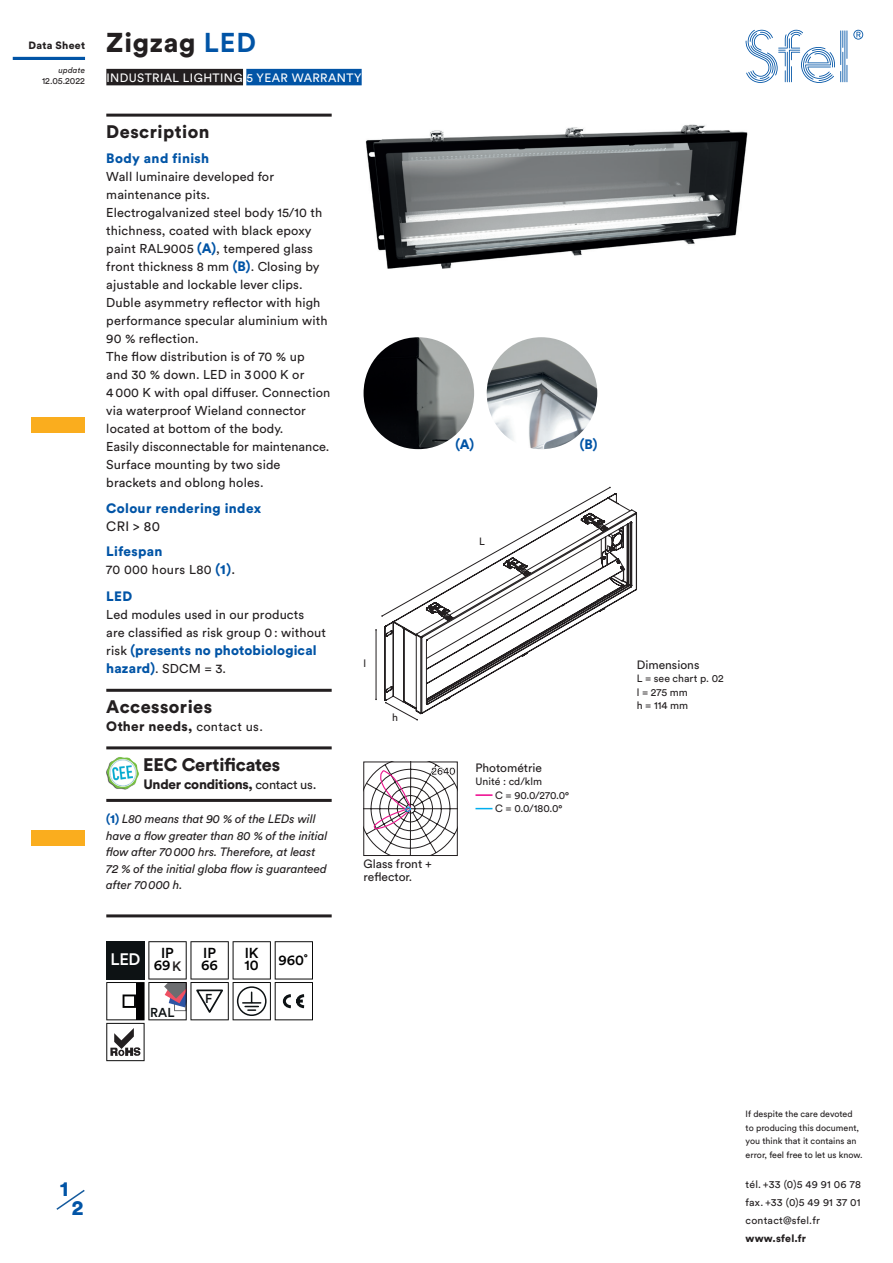
<style>
.page{position:relative;width:893px;height:1263px;background:#fff}
.page>*{position:absolute;margin:0;border:0;box-sizing:border-box;transform-origin:0 0}
.t1{font:900 27px "Circular Std";letter-spacing:.025em;color:#231f20}
.t2{font:900 21px "Circular Std";color:#0154a6}
.t3{font:900 18px "Circular Std";letter-spacing:.025em;color:#231f20}
.t4{font:900 18px "Circular Std";letter-spacing:-.01em;color:#231f20}
.t5{font:500 16.5px "Circular Std";color:#fff}
.t6{font:500 14.4px/12.5px "Circular Std";color:#000001}
.t7{font:900 13.5px "Circular Std";letter-spacing:.025em;color:#0154a6}
.t8{font:900 13.5px "Circular Std";letter-spacing:-.02em;color:#231f20}
.t9{font:900 13.5px "Circular Std";letter-spacing:.025em;color:#231f20}
.t10{font:13.5px "Circular Std";color:#231f20}
.t11{font:500 12.9px "Circular Std";color:#0d1214}
.t12{font:12.75px/18px "Circular Std";letter-spacing:.01em;color:#231f20}
.t13{font:italic 12px/16.5px "Circular Std";letter-spacing:-.01em;color:#231f20}
.t14{font:12px/13.5px "Circular Std";color:#231f20}
.t15{font:12px "Circular Std";letter-spacing:.035em;color:#fff}
.t16{font:10.5px/13.5px "Circular Std";color:#231f20}
.t17{font:900 10.5px "Circular Std";letter-spacing:.02em;color:#231f20}
.t18{font:9px/13.5px "Circular Std";color:#231f20}
.t19{font:italic 8.25px "Circular Std";letter-spacing:.025em;color:#231f20}
.s1{font-weight:700;color:#0154a6}
.s2{font-weight:900;font-size:13.5px;color:#0154a6}
.s3{font-size:13.5px}
.s4{font-weight:400;font-size:12.75px;color:#231f20}
.s5{font-weight:400;font-size:12.75px}
.s6{font-weight:400}
.s7{font-weight:900;font-style:normal;color:#0154a6}
.s8{font-size:13.5px;color:#231f20}
</style>
<div class="page">
<div style="left:106px;top:69px;width:137px;height:16px;background:#231f20"></div>
<div style="left:246px;top:69px;width:116px;height:16px;background:#0154a6"></div>
<hr style="left:106px;top:114px;width:226px;height:3px;background:#231f20">
<hr style="left:106px;top:689px;width:226px;height:3px;background:#231f20">
<hr style="left:106px;top:746px;width:226px;height:3px;background:#231f20">
<hr style="left:106px;top:799px;width:226px;height:3px;background:#231f20">
<hr style="left:106px;top:914px;width:226px;height:3px;background:#231f20">
<img style="left:106px;top:757px;width:33px;height:33px">
<svg style="left:106px;top:941px;width:207px;height:120px"></svg>
<img style="left:365px;top:124px;width:383px;height:145px">
<img style="left:364px;top:337px;width:110px;height:112px">
<img style="left:487px;top:337px;width:110px;height:112px">
<svg style="left:375px;top:487px;width:262px;height:234px"></svg>
<svg style="left:364px;top:762px;width:93px;height:93px"></svg>
<svg style="left:475px;top:794px;width:17px;height:2px"></svg>
<svg style="left:475px;top:808px;width:17px;height:1px"></svg>
<hr style="left:13px;top:57px;width:72px;height:3px;background:#0154a6">
<svg style="left:853px;top:30px;width:10px;height:10px"></svg>
<svg style="left:746px;top:30px;width:101px;height:53px"></svg>
<div style="left:32px;top:418px;width:53px;height:15px;background:#faad1e"></div>
<div style="left:32px;top:830px;width:53px;height:15px;background:#faad1e"></div>
<svg style="left:56px;top:1189px;width:29px;height:21px"></svg>
<p class="t17" style="left:29px;top:38px;width:58px">Data Sheet</p>
<p class="t19" style="left:58px;top:65px;width:28px">update</p>
<p class="t18" style="left:42px;top:74px;width:44px">12.05.2022</p>
<h1 class="t1" style="left:106px;top:24px;width:151px">Zigzag <span class="s1">LED</span></h1>
<p class="t15" style="left:106px;top:70px;width:257px">INDUSTRIAL LIGHTING 5 YEAR WARRANTY</p>
<h3 class="t3" style="left:106px;top:120px;width:105px">Description</h3>
<p class="t7" style="left:106px;top:150px;width:104px">Body and finish</p>
<p class="t12" style="left:106px;top:168px;width:225px">Wall luminaire developed for maintenance pits.<br>Electrogalvanized steel body 15/10 th thichness, coated with black epoxy paint RAL9005 <span class="s2">(A)</span>, tempered glass front thickness 8 mm <span class="s2">(B)</span>. Closing by ajustable and lockable lever clips.<br>Duble asymmetry reflector with high performance specular aluminium with<br>90 % reflection.<br>The flow distribution is of 70 % up<br>and 30 % down. LED in 3000 K or<br>4000 K with opal diffuser. Connection via waterproof Wieland connector located at bottom of the body.<br>Easily disconnectable for maintenance.<br>Surface mounting by two side brackets and oblong holes.</p>
<p class="t7" style="left:106px;top:499px;width:156px">Colour rendering index</p>
<p class="t10" style="left:106px;top:518px;width:55px">CRI &gt; 80</p>
<p class="t7" style="left:106px;top:543px;width:58px">Lifespan</p>
<p class="t12" style="left:106px;top:561px;width:130px">70 000 hours L80 <span class="s2">(1)</span><span class="s3">.</span></p>
<p class="t7" style="left:106px;top:588px;width:27px">LED</p>
<p class="t12" style="left:106px;top:606px;width:221px">Led modules used in our products are classified as risk group 0: without</p>
<p class="t7" style="left:106px;top:642px;width:212px"><span class="s4">risk</span> (presents no photobiological</p>
<p class="t12" style="left:106px;top:660px;width:121px"><span class="s2">hazard)</span>. SDCM = 3.</p>
<h3 class="t3" style="left:106px;top:695px;width:107px">Accessories</h3>
<p class="t9" style="left:106px;top:717px;width:158px">Other needs, <span class="s5">contact us.</span></p>
<h3 class="t4" style="left:143px;top:752px;width:138px">EEC Certificates</h3>
<p class="t8" style="left:143px;top:775px;width:175px">Under conditions, <span class="s5">contact us</span><span class="s6">.</span></p>
<p class="t13" style="left:106px;top:810px;width:223px"><span class="s7">(1)</span> L80 means that 90 % of the LEDs will have a flow greater than 80 % of the initial flow after 70000 hrs. Therefore, at least 72 % of the initial globa flow is guaranteed after 70000 h.</p>
<p class="t16" style="left:364px;top:657px;width:4px">l</p>
<p class="t16" style="left:392px;top:711px;width:7px">h</p>
<p class="t14" style="left:364px;top:857px;width:70px">Glass front + reflector.</p>
<p class="t5" style="left:110px;top:949px;width:32px">LED</p>
<p class="t6" style="left:154px;top:946px;width:29px;text-align:center">IP<br>69<span class="s8">K</span></p>
<p class="t6" style="left:201px;top:946px;width:18px">IP<br>66</p>
<p class="t6" style="left:245px;top:946px;width:16px">IK<br>10</p>
<p class="t6" style="left:278px;top:953px;width:31px">960˚</p>
<p class="t11" style="left:150px;top:1005px;width:26px">RAL</p>
<p class="t11" style="left:205px;top:990px;width:9px">F</p>
<p class="t7" style="left:455px;top:435px;width:20px">(A)</p>
<p class="t7" style="left:580px;top:435px;width:19px">(B)</p>
<p class="t16" style="left:479px;top:534px;width:7px">L</p>
<p class="t14" style="left:475px;top:761px;width:68px">Photométrie</p>
<p class="t16" style="left:495px;top:775px;width:75px;text-indent:-20px">Unité : cd/klm<br>C = 90.0/270.0°<br>C = 0.0/180.0°</p>
<h2 class="t2" style="left:60px;top:1174px;width:10px">1</h2>
<h2 class="t2" style="left:72px;top:1194px;width:13px">2</h2>
<p class="t14" style="left:637px;top:657px;width:64px">Dimensions</p>
<p class="t16" style="left:637px;top:672px;width:88px">L = see chart p. 02 l = 275 mm<br>h = 114 mm</p>
<p class="t18" style="left:746px;top:1107px;width:119px">If despite the care devoted to producing this document, you think that it contains an error, feel free to let us know.</p>
<p class="t16" style="left:746px;top:1175px;width:117px;line-height:18px;text-align:justify">tél. +33 (0)5 49 91 06 78 fax. +33 (0)5 49 91 37 01 contact@sfel.fr</p>
<p class="t17" style="left:746px;top:1231px;width:62px">www.sfel.fr</p>
</div>
